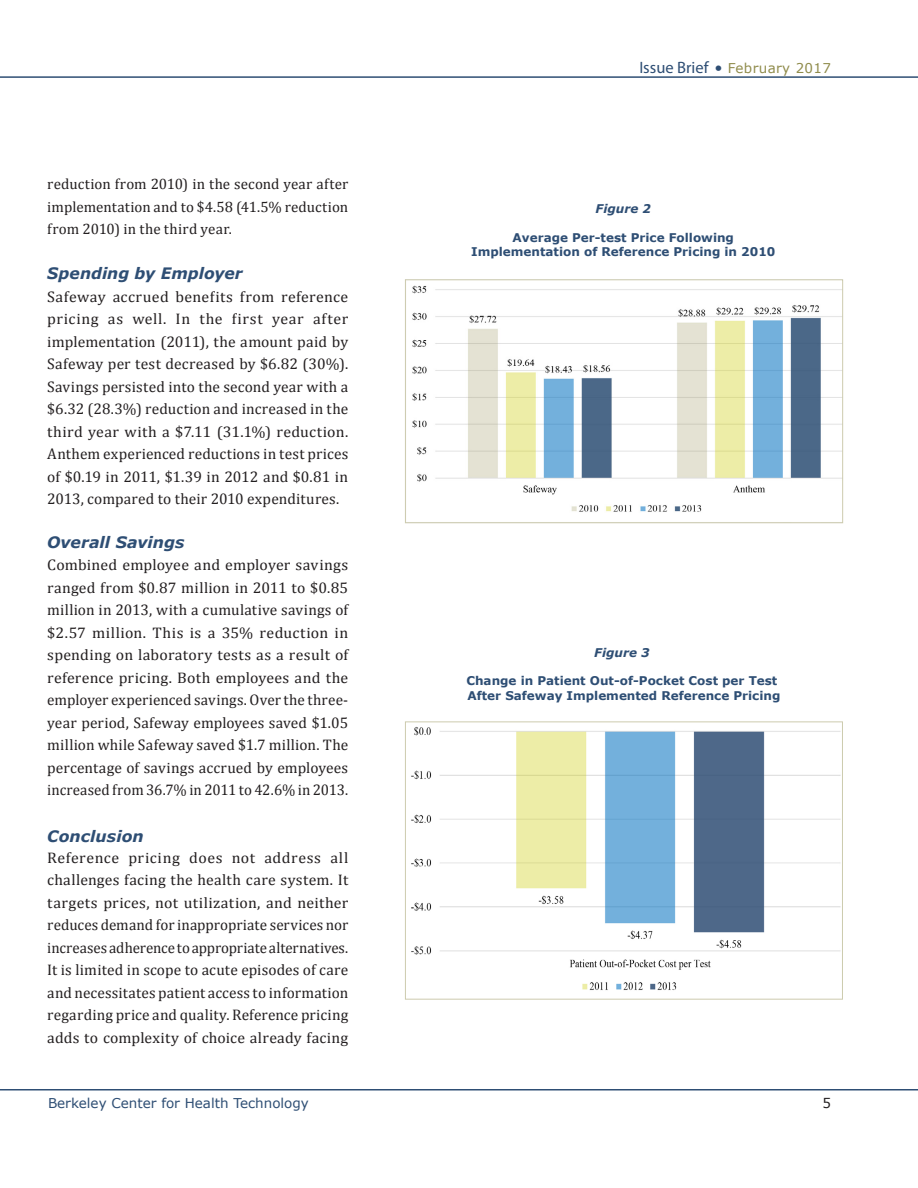
<style>
.page{position:relative;width:918px;height:1188px;background:#fff}
.page>*{position:absolute;margin:0;border:0;box-sizing:border-box;transform-origin:0 0}
.IB_body{font:italic 700 15.75px "Verdana";color:#2e4e74}
.IB_body_NO_indent{font:italic 700 15.75px "Verdana";color:#2e4e74}
.IB_body-2{font:15.3px/22.5px "Cambria";letter-spacing:.01em;color:#231f20;text-align:justify}
.IB_body_NO_indent-2{font:15.3px/22.5px "Cambria";color:#231f20;text-align:justify}
.IB_body_NO_indent-3{font:15px/22.5px "Cambria";color:#231f20;text-align:justify}
.t1{font:13.5px "Verdana";color:#2e4e74}
.t2{font:13.5px "Verdana";letter-spacing:.025em;color:#908c4c}
.t3{font:13.5px "Verdana";color:#231f20}
.IB_Figure_Title{font:700 12px "Verdana";color:#2e4e74}
.IB_Figure_Title-2{font:italic 700 12px "Verdana";color:#2e4e74}
.s1{font-family:"Myriad Pro";font-size:16.5px;color:#2e4e74}
.s2{font-size:15px;color:#2e4e74}
</style>
<div class="page">
<hr style="left:0;top:76px;width:918px;height:2px;background:#2e4e74">
<hr style="left:0;top:1089px;width:918px;height:1px;background:#2e4e74">
<img style="left:412px;top:285px;width:429px;height:227px">
<div style="left:405px;top:280px;width:438px;height:243px;border:1px solid #cdcbae"></div>
<img style="left:411px;top:726px;width:430px;height:264px">
<div style="left:405px;top:722px;width:438px;height:277px;border:1px solid #cdcbae"></div>
<p class="IB_body_NO_indent-3" style="left:47px;top:173px;width:303px">reduction from 2010) in the second year after implementation and to $4.58 (41.5% reduction from 2010) in the third year.</p>
<p class="IB_body_NO_indent" style="left:47px;top:262px;width:197px">Spending by Employer</p>
<p class="IB_body_NO_indent-2" style="left:47px;top:285px;width:303px">Safeway accrued benefits from reference pricing as well. In the first year after implementation (2011), the amount paid by Safeway per test decreased by $6.82 (30%).<br>Savings persisted into the second year with a $6.32 (28.3%) reduction and increased in the third year with a $7.11 (31.1%) reduction.<br>Anthem experienced reductions in test prices of $0.19 in 2011, $1.39 in 2012 and $0.81 in 2013, compared to their 2010 expenditures.</p>
<p class="IB_body" style="left:47px;top:531px;width:139px">Overall Savings</p>
<p class="IB_body-2" style="left:47px;top:553px;width:303px">Combined employee and employer savings ranged from $0.87 million in 2011 to $0.85 million in 2013, with a cumulative savings of $2.57 million. This is a 35% reduction in spending on laboratory tests as a result of reference pricing. Both employees and the employer experienced savings. Over the three&shy;year period, Safeway employees saved $1.05 million while Safeway saved $1.7 million. The percentage of savings accrued by employees increased from 36.7% in 2011 to 42.6% in 2013.</p>
<p class="IB_body" style="left:47px;top:825px;width:98px">Conclusion</p>
<p class="IB_body-2" style="left:47px;top:846px;width:303px">Reference pricing does not address all challenges facing the health care system. It targets prices, not utilization, and neither reduces demand for inappropriate services nor increases adherence to appropriate alternatives.<br>It is limited in scope to acute episodes of care and necessitates patient access to information regarding price and quality. Reference pricing adds to complexity of choice already facing</p>
<p class="t2" style="left:639px;top:58px;width:193px"><span class="s1">Issue Brief</span> <span class="s2">•</span> February 2017</p>
<p class="IB_Figure_Title-2" style="left:596px;top:200px;width:57px">Figure 2</p>
<p class="IB_Figure_Title" style="left:513px;top:229px;width:223px">Average Per-test Price Following</p>
<p class="IB_Figure_Title" style="left:471px;top:243px;width:306px">Implementation of Reference Pricing in 2010</p>
<p class="IB_Figure_Title-2" style="left:594px;top:644px;width:57px">Figure 3</p>
<p class="IB_Figure_Title" style="left:466px;top:672px;width:313px">Change in Patient Out-of-Pocket Cost per Test</p>
<p class="IB_Figure_Title" style="left:467px;top:687px;width:314px">After Safeway Implemented Reference Pricing</p>
<p class="t1" style="left:48px;top:1093px;width:262px">Berkeley Center for Health Technology</p>
<p class="t3" style="left:822px;top:1093px;width:10px">5</p>
</div>
